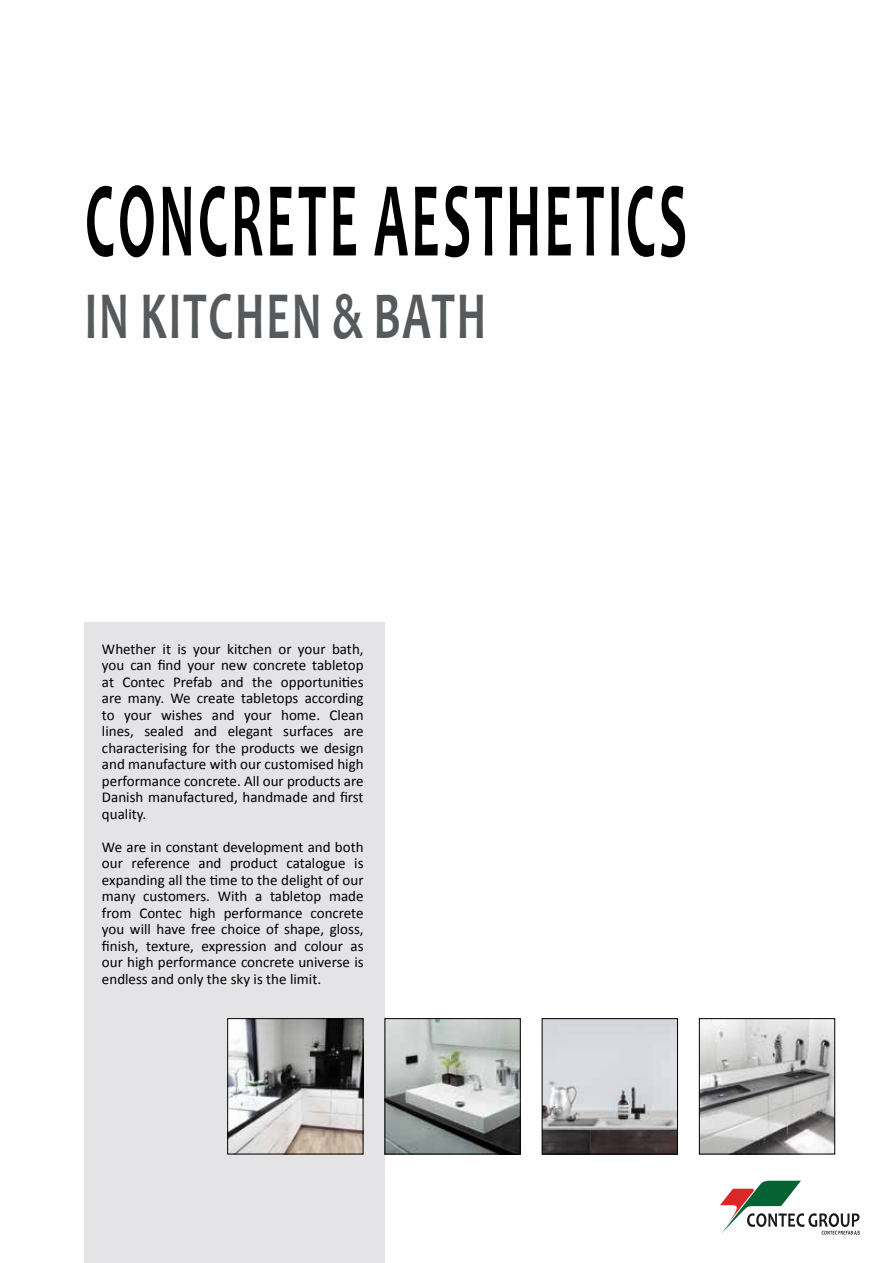
<style>
.page{position:relative;width:893px;height:1263px;background:#fff}
.page>*{position:absolute;margin:0;border:0;box-sizing:border-box;transform-origin:0 0}
.t1{font:700 108px "Candara";letter-spacing:.06em;color:#000;scale:.5 1}
.t2{font:700 67.5px "Candara";letter-spacing:.04em;color:#565a5c;scale:.67 1}
.t3{font:15px/16.5px "Calibri";color:#000;text-align:justify}
</style>
<div class="page">
<div style="left:84px;top:623px;width:300px;height:640px;background:#e4e4e7"></div>
<img style="left:229px;top:1020px;width:132px;height:132px">
<div style="left:227px;top:1018px;width:136px;height:136px;border:1px solid #000"></div>
<img style="left:701px;top:1020px;width:132px;height:132px">
<div style="left:699px;top:1018px;width:136px;height:136px;border:1px solid #000"></div>
<img style="left:387px;top:1020px;width:131px;height:132px">
<div style="left:385px;top:1018px;width:135px;height:136px;border:1px solid #000"></div>
<img style="left:544px;top:1020px;width:132px;height:132px">
<div style="left:542px;top:1018px;width:136px;height:136px;border:1px solid #000"></div>
<svg style="left:720px;top:1181px;width:140px;height:54px"></svg>
<h1 class="t1" style="left:85px;top:153px;width:1197px">CONCRETE AESTHETICS</h1>
<h2 class="t2" style="left:85px;top:274px;width:600px">IN KITCHEN &amp; BATH</h2>
<p class="t3" style="left:102px;top:641px;width:263px">Whether it is your kitchen or your bath, you can find your new concrete tabletop at Contec Prefab and the opportunities are many. We create tabletops according to your wishes and your home. Clean lines, sealed and elegant surfaces are characterising for the products we design and manufacture with our customised high performance concrete. All our products are Danish manufactured, handmade and first quality.</p>
<p class="t3" style="left:102px;top:839px;width:263px">We are in constant development and both our reference and product catalogue is expanding all the time to the delight of our many customers. With a tabletop made from Contec high performance concrete you will have free choice of shape, gloss, finish, texture, expression and colour as our high performance concrete universe is endless and only the sky is the limit.</p>
</div>
